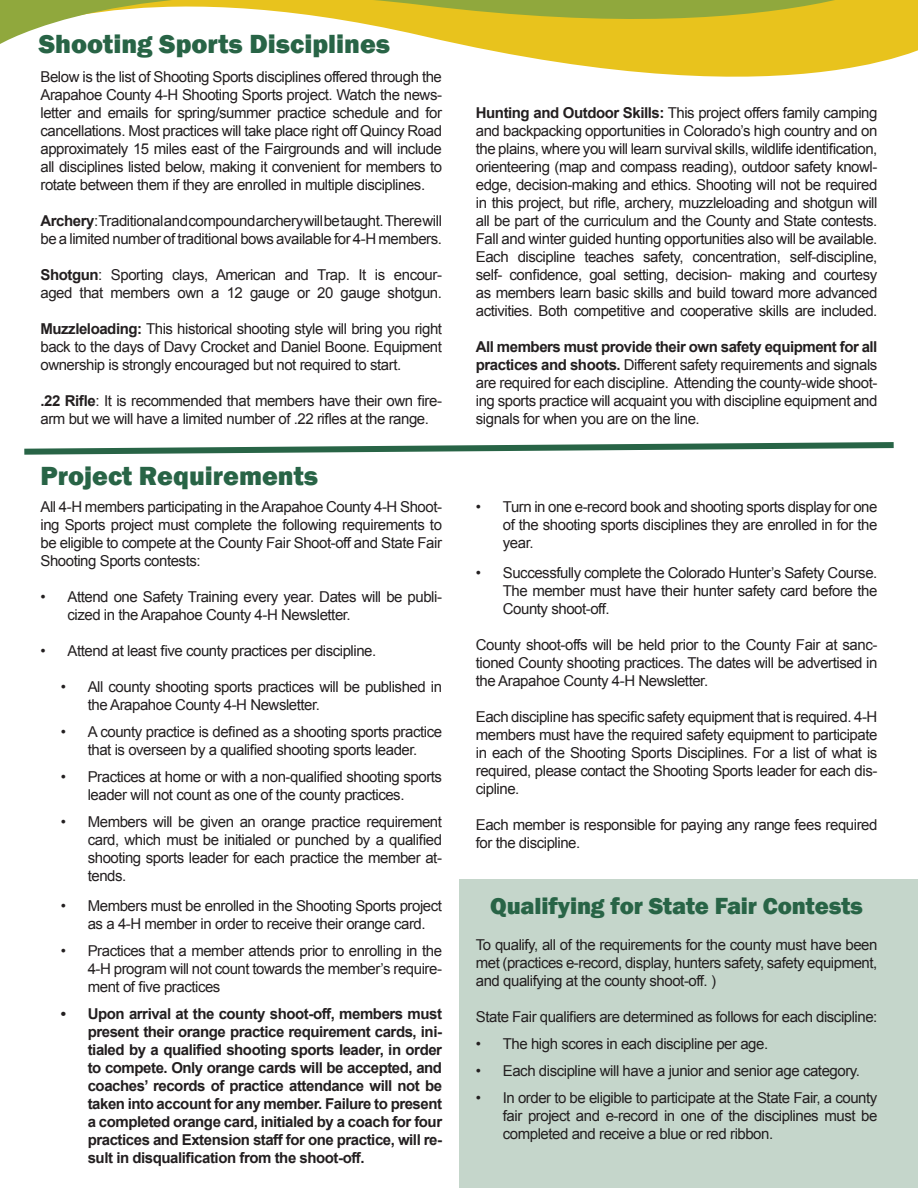
<style>
.page{position:relative;width:918px;height:1188px;background:#fff}
.page>*{position:absolute;margin:0;border:0;box-sizing:border-box;transform-origin:0 0}
.t1{font:800 27px "Franklin Gothic";color:#286446}
.t2{font:800 24px "Franklin Gothic";letter-spacing:-.005em;color:#286446}
.t3{font:15px/18px "Arial";letter-spacing:-.03em;color:#231f20;text-align:justify}
.t4{font:700 15px/18px "Arial";letter-spacing:-.03em;color:#231f20;text-align:justify}
.s1{font-weight:700}
</style>
<div class="page">
<svg style="left:504px;top:53px;width:407px;height:24px;fill:#e8c31d"></svg>
<svg style="left:0;top:0;width:918px;height:53px"></svg>
<svg style="left:24px;top:442px;width:870px;height:13px"></svg>
<div style="left:459px;top:879px;width:459px;height:309px;background:#c5d6cb"></div>
<p class="t1" style="left:39px;top:27px;width:353px">Shooting Sports Disciplines</p>
<p class="t3" style="left:40px;top:68px;width:403px">Below is the list of Shooting Sports disciplines offered through the Arapahoe County 4-H Shooting Sports project. Watch the news&shy;letter and emails for spring/summer practice schedule and for cancellations. Most practices will take place right off Quincy Road approximately 15 miles east of the Fairgrounds and will include all disciplines listed below, making it convenient for members to rotate between them if they are enrolled in multiple disciplines.</p>
<p class="t3" style="left:40px;top:212px;width:403px"><span class="s1">Archery</span>: Traditional and compound archery will be taught. There will be a limited number of traditional bows available for 4-H members.</p>
<p class="t3" style="left:40px;top:266px;width:403px"><span class="s1">Shotgun</span>: Sporting clays, American and Trap. It is encour&shy;aged that members own a 12 gauge or 20 gauge shotgun.</p>
<p class="t3" style="left:40px;top:320px;width:403px"><span class="s1">Muzzleloading:</span> This historical shooting style will bring you right back to the days of Davy Crocket and Daniel Boone. Equipment ownership is strongly encouraged but not required to start.</p>
<p class="t3" style="left:40px;top:392px;width:403px"><span class="s1">.22 Rifle</span>: It is recommended that members have their own fire&shy;arm but we will have a limited number of .22 rifles at the range.</p>
<p class="t1" style="left:40px;top:459px;width:279px">Project Requirements</p>
<p class="t3" style="left:40px;top:498px;width:403px">All 4-H members participating in the Arapahoe County 4-H Shoot&shy;ing Sports project must complete the following requirements to be eligible to compete at the County Fair Shoot-off and State Fair Shooting Sports contests:</p>
<p class="t3" style="left:68px;top:588px;width:376px;text-indent:-27px">• Attend one Safety Training every year. Dates will be publi&shy;cized in the Arapahoe County 4-H Newsletter.</p>
<p class="t3" style="left:40px;top:642px;width:337px">• Attend at least five county practices per discipline.</p>
<p class="t3" style="left:88px;top:678px;width:356px;text-indent:-27px">• All county shooting sports practices will be published in the Arapahoe County 4-H Newsletter.</p>
<p class="t3" style="left:61px;top:723px;width:383px;text-align:center">• A county practice is defined as a shooting sports practice that is overseen by a qualified shooting sports leader.</p>
<p class="t3" style="left:88px;top:768px;width:356px;text-indent:-27px">• Practices at home or with a non-qualified shooting sports leader will not count as one of the county practices.</p>
<p class="t3" style="left:88px;top:813px;width:356px;text-indent:-27px">• Members will be given an orange practice requirement card, which must be initialed or punched by a qualified shooting sports leader for each practice the member at&shy;tends.</p>
<p class="t3" style="left:88px;top:897px;width:356px;text-indent:-27px">• Members must be enrolled in the Shooting Sports project as a 4-H member in order to receive their orange card.</p>
<p class="t3" style="left:88px;top:942px;width:356px;text-indent:-27px">• Practices that a member attends prior to enrolling in the 4-H program will not count towards the member’s require&shy;ment of five practices</p>
<p class="t4" style="left:88px;top:1005px;width:356px;text-indent:-27px">• Upon arrival at the county shoot-off, members must present their orange practice requirement cards, ini&shy;tialed by a qualified shooting sports leader, in order to compete. Only orange cards will be accepted, and coaches’ records of practice attendance will not be taken into account for any member. Failure to present a completed orange card, initialed by a coach for four practices and Extension staff for one practice, will re&shy;sult in disqualification from the shoot-off.</p>
<p class="t3" style="left:476px;top:104px;width:403px"><span class="s1">Hunting and Outdoor Skills:</span> This project offers family camping and backpacking opportunities in Colorado’s high country and on the plains, where you will learn survival skills, wildlife identification, orienteering (map and compass reading), outdoor safety knowl&shy;edge, decision-making and ethics. Shooting will not be required in this project, but rifle, archery, muzzleloading and shotgun will all be part of the curriculum and the County and State contests.<br>Fall and winter guided hunting opportunities also will be available.</p>
<p class="t3" style="left:476px;top:248px;width:403px">Each discipline teaches safety, concentration, self-discipline, self- confidence, goal setting, decision- making and courtesy as members learn basic skills and build toward more advanced activities. Both competitive and cooperative skills are included.</p>
<p class="t3" style="left:476px;top:338px;width:403px"><span class="s1">All members must provide their own safety equipment for all practices and shoots.</span> Different safety requirements and signals are required for each discipline. Attending the county-wide shoot&shy;ing sports practice will acquaint you with discipline equipment and signals for when you are on the line.</p>
<p class="t3" style="left:503px;top:498px;width:376px;text-indent:-27px">• Turn in one e-record book and shooting sports display for one of the shooting sports disciplines they are enrolled in for the year.</p>
<p class="t3" style="left:503px;top:564px;width:376px;text-indent:-27px">• Successfully complete the Colorado Hunter’s Safety Course.<br>The member must have their hunter safety card before the County shoot-off.</p>
<p class="t3" style="left:476px;top:636px;width:403px">County shoot-offs will be held prior to the County Fair at sanc&shy;tioned County shooting practices. The dates will be advertised in the Arapahoe County 4-H Newsletter.</p>
<p class="t3" style="left:476px;top:708px;width:403px">Each discipline has specific safety equipment that is required. 4-H members must have the required safety equipment to participate in each of the Shooting Sports Disciplines. For a list of what is required, please contact the Shooting Sports leader for each dis&shy;cipline.</p>
<p class="t3" style="left:476px;top:816px;width:403px">Each member is responsible for paying any range fees required for the discipline.</p>
<p class="t2" style="left:490px;top:891px;width:374px">Qualifying for State Fair Contests</p>
<p class="t3" style="left:476px;top:936px;width:403px">To qualify, all of the requirements for the county must have been met (practices e-record, display, hunters safety, safety equipment, and qualifying at the county shoot-off. )</p>
<p class="t3" style="left:476px;top:1008px;width:403px">State Fair qualifiers are determined as follows for each discipline:</p>
<p class="t3" style="left:476px;top:1035px;width:294px">• The high scores in each discipline per age.</p>
<p class="t3" style="left:476px;top:1062px;width:386px">• Each discipline will have a junior and senior age category.</p>
<p class="t3" style="left:503px;top:1089px;width:376px;text-indent:-27px">• In order to be eligible to participate at the State Fair, a county fair project and e-record in one of the disciplines must be completed and receive a blue or red ribbon.</p>
</div>
